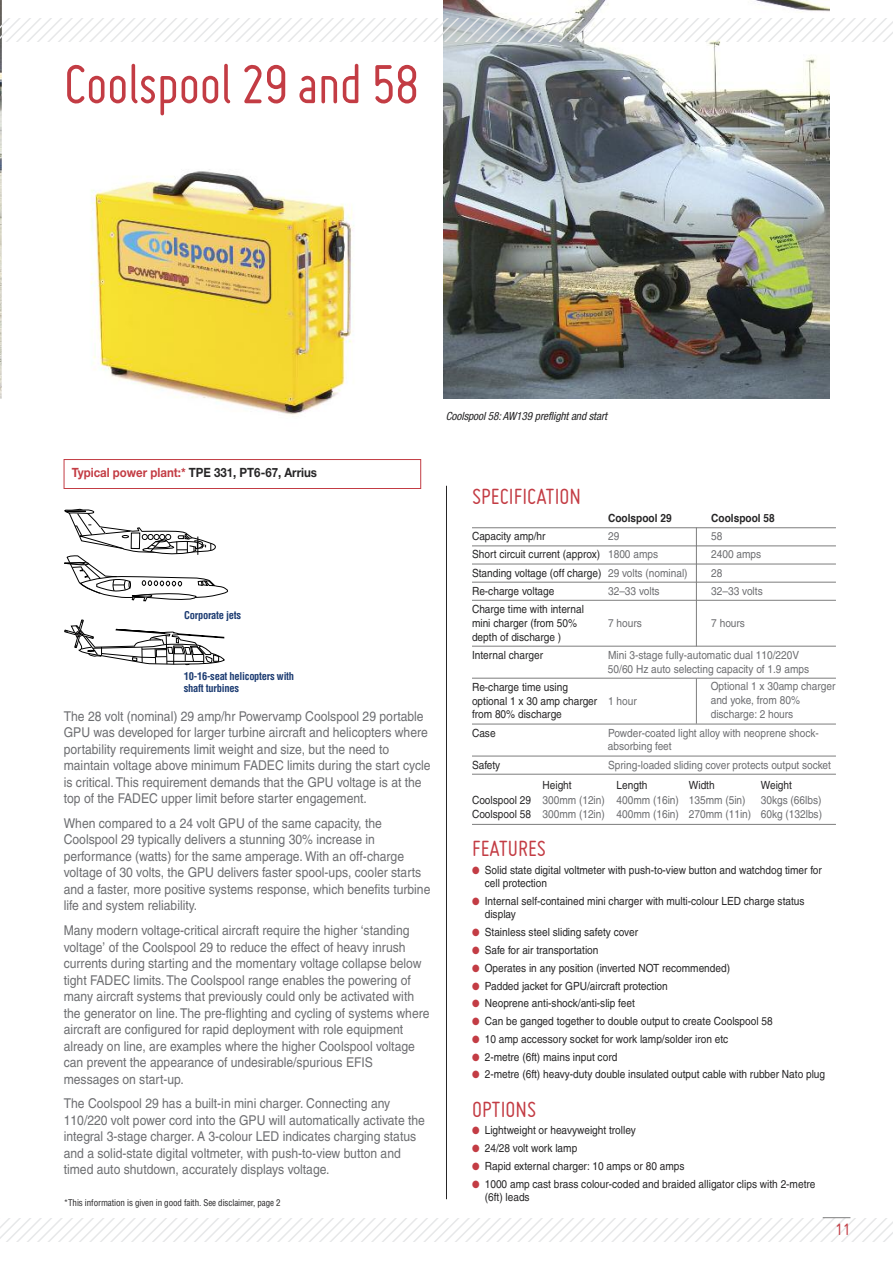
<style>
.page{position:relative;width:893px;height:1263px;background:#fff}
.page>*{position:absolute;margin:0;border:0;box-sizing:border-box;transform-origin:0 0}
.t1{font:60px "Miso";letter-spacing:-.025em;color:#c33c44}
.t2{font:24px "Miso";color:#c33c44}
.t3{font:18px "Miso";color:#c33c44}
.t4{font:13.5px/16.5px "Helvetica";color:#6d6e71;scale:.9 1}
.t5{font:700 12.75px "Helvetica Neue";color:#272627;scale:.9 1}
.t6{font:11.25px/13.8px "Helvetica";color:#272627;scale:.9 1}
.t7{font:11.25px/13.8px "Helvetica";color:#6d6e71;scale:.9 1}
.t8{font:italic condensed 11.25px "Helvetica Neue";letter-spacing:-.005em;color:#272627}
.t9{font:700 11.25px "Helvetica";color:#272627;scale:.9 1}
.t10{font:700 condensed 10.5px/12px "Helvetica";letter-spacing:-.025em;color:#1d3c72}
.t11{font:condensed 9px "Helvetica";letter-spacing:-.01em;color:#272627}
.s1{color:#c33c44}
.s2{color:#6d6e71}
.s3{color:#272627}
</style>
<div class="page">
<img style="left:444px;top:0;width:385px;height:399px">
<img style="left:0;top:0;width:2px;height:399px">
<img style="left:64px;top:163px;width:311px;height:275px;border-radius:9px">
<hr style="left:472px;top:527px;width:364px;height:1px;background:#7d7d7d">
<hr style="left:472px;top:546px;width:364px;height:1px;background:#7d7d7d">
<hr style="left:472px;top:564px;width:364px;height:1px;background:#7d7d7d">
<hr style="left:472px;top:582px;width:364px;height:1px;background:#7d7d7d">
<hr style="left:472px;top:600px;width:364px;height:1px;background:#7d7d7d">
<hr style="left:472px;top:646px;width:364px;height:1px;background:#7d7d7d">
<hr style="left:472px;top:678px;width:364px;height:1px;background:#7d7d7d">
<hr style="left:472px;top:724px;width:364px;height:1px;background:#7d7d7d">
<hr style="left:472px;top:756px;width:364px;height:1px;background:#7d7d7d">
<hr style="left:472px;top:774px;width:364px;height:1px;background:#7d7d7d">
<hr style="left:472px;top:824px;width:364px;height:1px;background:#7d7d7d">
<svg style="left:0;top:18px;width:893px;height:23px"></svg>
<svg style="left:0;top:1217px;width:893px;height:24px"></svg>
<hr style="left:446px;top:486px;width:1px;height:713px;background:#272627">
<svg style="left:64px;top:509px;width:164px;height:93px"></svg>
<svg style="left:64px;top:620px;width:161px;height:45px"></svg>
<div style="left:64px;top:459px;width:357px;height:30px;border:1px solid #c33c44"></div>
<hr style="left:696px;top:527px;width:1px;height:119px;background:#7d7d7d">
<hr style="left:696px;top:678px;width:1px;height:46px;background:#7d7d7d">
<h1 class="t1" style="left:64px;top:65px;width:357px">Coolspool 29 and 58</h1>
<p class="t8" style="left:446px;top:411px;width:163px">Coolspool 58: AW139 preflight and start</p>
<p class="t5" style="left:72px;top:468px;width:274px"><span class="s1">Typical power plant:*</span> TPE 331, PT6-67, Arrius</p>
<p class="t10" style="left:184px;top:609px;width:58px">Corporate jets</p>
<p class="t10" style="left:184px;top:670px;width:112px">10-16-seat helicopters with shaft turbines</p>
<p class="t4" style="left:64px;top:709px;width:409px">The 28 volt (nominal) 29 amp/hr Powervamp Coolspool 29 portable GPU was developed for larger turbine aircraft and helicopters where portability requirements limit weight and size, but the need to maintain voltage above minimum FADEC limits during the start cycle is critical. This requirement demands that the GPU voltage is at the top of the FADEC upper limit before starter engagement.</p>
<p class="t4" style="left:64px;top:816px;width:409px">When compared to a 24 volt GPU of the same capacity, the Coolspool 29 typically delivers a stunning 30% increase in performance (watts) for the same amperage. With an off-charge voltage of 30 volts, the GPU delivers faster spool-ups, cooler starts and a faster, more positive systems response, which benefits turbine life and system reliability.</p>
<p class="t4" style="left:64px;top:923px;width:408px">Many modern voltage-critical aircraft require the higher ‘standing voltage’ of the Coolspool 29 to reduce the effect of heavy inrush currents during starting and the momentary voltage collapse below tight FADEC limits. The Coolspool range enables the powering of many aircraft systems that previously could only be activated with the generator on line. The pre-flighting and cycling of systems where aircraft are configured for rapid deployment with role equipment already on line, are examples where the higher Coolspool voltage can prevent the appearance of undesirable/spurious EFIS messages on start-up.</p>
<p class="t4" style="left:64px;top:1097px;width:403px">The Coolspool 29 has a built-in mini charger. Connecting any 110/220 volt power cord into the GPU will automatically activate the integral 3-stage charger. A 3-colour LED indicates charging status and a solid-state digital voltmeter, with push-to-view button and timed auto shutdown, accurately displays voltage.</p>
<p class="t11" style="left:64px;top:1197px;width:219px">*This information is given in good faith. See disclaimer, page 2</p>
<h2 class="t2" style="left:472px;top:489px;width:110px">SpeCIfICATION</h2>
<p class="t9" style="left:608px;top:513px;width:72px">Coolspool 29</p>
<p class="t9" style="left:711px;top:513px;width:72px">Coolspool 58</p>
<p class="t6" style="left:472px;top:530px;width:83px">Capacity amp/hr</p>
<p class="t7" style="left:608px;top:530px;width:14px">29</p>
<p class="t7" style="left:711px;top:530px;width:14px">58</p>
<p class="t6" style="left:472px;top:549px;width:208px">Short circuit current (approx) <span class="s2">1800 amps</span></p>
<p class="t7" style="left:711px;top:549px;width:57px">2400 amps</p>
<p class="t6" style="left:472px;top:567px;width:241px">Standing voltage (off charge) <span class="s2">29 volts (nominal)</span></p>
<p class="t7" style="left:711px;top:567px;width:14px">28</p>
<p class="t6" style="left:472px;top:585px;width:93px">Re-charge voltage</p>
<p class="t7" style="left:608px;top:585px;width:59px">32–33 volts</p>
<p class="t7" style="left:711px;top:585px;width:59px">32–33 volts</p>
<p class="t6" style="left:472px;top:603px;width:126px">Charge time with internal mini charger (from 50%</p>
<p class="t7" style="left:608px;top:617px;width:39px">7 hours</p>
<p class="t7" style="left:711px;top:617px;width:39px">7 hours</p>
<p class="t6" style="left:472px;top:629px;width:101px;line-height:18.1px">depth of discharge )<br>Internal charger</p>
<p class="t7" style="left:608px;top:649px;width:225px">Mini 3-stage fully-automatic dual 110/220V<br>50/60 Hz auto selecting capacity of 1.9 amps</p>
<p class="t6" style="left:472px;top:681px;width:185px">Re-charge time using<br>optional 1 x 30 amp charger <span class="s2">1 hour </span>from 80% discharge</p>
<p class="t6" style="left:472px;top:727px;width:28px">Case</p>
<p class="t7" style="left:608px;top:727px;width:236px">Powder-coated light alloy with neoprene shock&shy;absorbing feet</p>
<p class="t6" style="left:472px;top:759px;width:33px">Safety</p>
<p class="t7" style="left:608px;top:759px;width:249px">Spring-loaded sliding cover protects output socket</p>
<p class="t6" style="left:542px;top:779px;width:34px">Height</p>
<p class="t6" style="left:617px;top:779px;width:36px">Length</p>
<p class="t6" style="left:689px;top:779px;width:30px">Width</p>
<p class="t6" style="left:761px;top:779px;width:36px">Weight</p>
<p class="t7" style="left:472px;top:794px;width:305px"><span class="s3">Coolspool 29</span> 300mm (12in) 400mm (16in) 135mm (5in)</p>
<p class="t7" style="left:711px;top:680px;width:140px">Optional 1 x 30amp charger and yoke, from 80% discharge: 2 hours</p>
<p class="t7" style="left:472px;top:793px;width:390px;line-height:14.2px;text-align:right">30kgs (66lbs)<br><span class="s3">Coolspool 58</span> 300mm (12in) 400mm (16in) 270mm (11in) 60kg (132lbs)</p>
<h2 class="t2" style="left:472px;top:841px;width:75px">feATureS</h2>
<p class="t6" style="left:485px;top:864px;width:376px;text-indent:-13px"><span class="s1">●</span> Solid state digital voltmeter with push-to-view button and watchdog timer for cell protection</p>
<p class="t6" style="left:485px;top:895px;width:357px;text-indent:-13px"><span class="s1">●</span> Internal self-contained mini charger with multi-colour LED charge status display</p>
<p class="t6" style="left:472px;top:926px;width:186px"><span class="s1">●</span> Stainless steel sliding safety cover</p>
<p class="t6" style="left:472px;top:944px;width:142px"><span class="s1">●</span> Safe for air transportation</p>
<p class="t6" style="left:472px;top:962px;width:288px"><span class="s1">●</span> Operates in any position (inverted NOT recommended)</p>
<p class="t6" style="left:472px;top:980px;width:219px"><span class="s1">●</span> Padded jacket for GPU/aircraft protection</p>
<p class="t6" style="left:472px;top:997px;width:182px"><span class="s1">●</span> Neoprene anti-shock/anti-slip feet</p>
<p class="t6" style="left:472px;top:1015px;width:336px"><span class="s1">●</span> Can be ganged together to double output to create Coolspool 58</p>
<p class="t6" style="left:472px;top:1033px;width:286px"><span class="s1">●</span> 10 amp accessory socket for work lamp/solder iron etc</p>
<p class="t6" style="left:472px;top:1051px;width:163px"><span class="s1">●</span> 2-metre (6ft) mains input cord</p>
<p class="t6" style="left:472px;top:1068px;width:394px"><span class="s1">●</span> 2-metre (6ft) heavy-duty double insulated output cable with rubber Nato plug</p>
<h2 class="t2" style="left:472px;top:1101px;width:66px">OpTIONS</h2>
<p class="t6" style="left:472px;top:1125px;width:184px"><span class="s1">●</span> Lightweight or heavyweight trolley</p>
<p class="t6" style="left:472px;top:1142px;width:118px"><span class="s1">●</span> 24/28 volt work lamp</p>
<p class="t6" style="left:472px;top:1160px;width:238px"><span class="s1">●</span> Rapid external charger: 10 amps or 80 amps</p>
<p class="t6" style="left:485px;top:1178px;width:369px;text-indent:-13px"><span class="s1">●</span> 1000 amp cast brass colour-coded and braided alligator clips with 2-metre (6ft) leads</p>
<h3 class="t3" style="left:835px;top:1223px;width:16px">11</h3>
</div>
